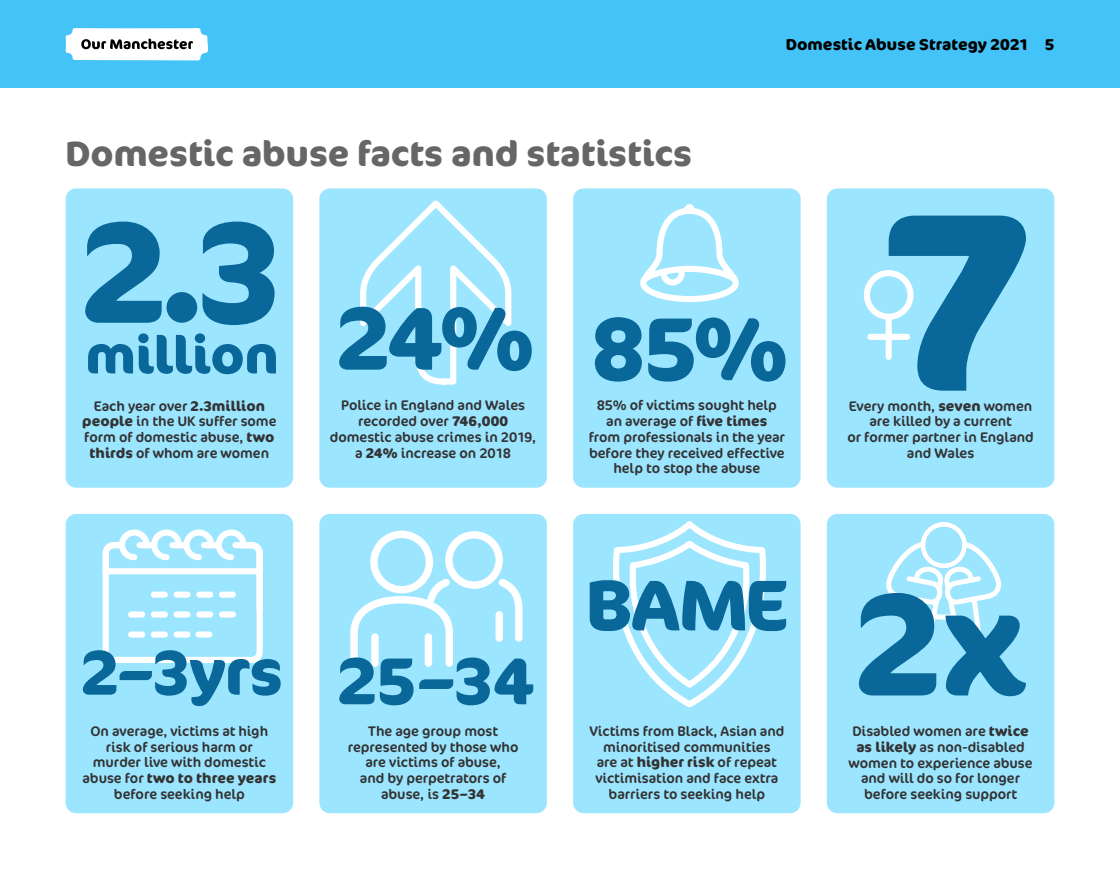
<style>
.page{position:relative;width:1120px;height:896px;background:#fff}
.page>*{position:absolute;margin:0;border:0;box-sizing:border-box;transform-origin:0 0}
.t1{font:700 71.75px "Cocon Pro";color:#096799}
.t2{font:700 52.15px "Cocon Pro";letter-spacing:-.01em;color:#096799}
.H1_Chapter_heading_i{font:700 35px "Cocon Pro";color:#666}
.t3{font:700 15.75px "Cocon Pro";letter-spacing:.005em;color:#000}
.t4{font:14px/15.8px "Cocon Pro";letter-spacing:-.005em;color:#333;text-align:center}
.s1{font-weight:700}
</style>
<div class="page">
<div style="left:0;top:0;width:1120px;height:88px;background:#43c3f7"></div>
<svg style="left:66px;top:28px;width:142px;height:32px"></svg>
<div style="left:66px;top:514px;width:227px;height:299px;background:#9be5ff;border-radius:10px"></div>
<div style="left:319px;top:514px;width:228px;height:299px;background:#9be5ff;border-radius:10px"></div>
<div style="left:573px;top:514px;width:228px;height:299px;background:#9be5ff;border-radius:10px"></div>
<div style="left:827px;top:514px;width:227px;height:299px;background:#9be5ff;border-radius:10px"></div>
<div style="left:319px;top:188px;width:228px;height:300px;background:#9be5ff;border-radius:10px"></div>
<div style="left:573px;top:188px;width:228px;height:300px;background:#9be5ff;border-radius:10px"></div>
<div style="left:827px;top:188px;width:227px;height:300px;background:#9be5ff;border-radius:10px"></div>
<div style="left:66px;top:188px;width:227px;height:300px;background:#9be5ff;border-radius:10px"></div>
<svg style="left:85px;top:222px;width:190px;height:103px"></svg>
<svg style="left:339px;top:200px;width:193px;height:185px"></svg>
<svg style="left:595px;top:317px;width:191px;height:65px"></svg>
<svg style="left:889px;top:216px;width:137px;height:175px"></svg>
<div style="left:445px;top:531px;width:58px;height:58px;border:7px solid #fff;border-radius:50%"></div>
<div style="left:370px;top:531px;width:63px;height:62px;border:7px solid #fff;border-radius:50%"></div>
<div style="left:920px;top:522px;width:47px;height:46px;border:5px solid #fff;border-radius:50%"></div>
<svg style="left:83px;top:529px;width:198px;height:177px"></svg>
<svg style="left:339px;top:573px;width:194px;height:132px"></svg>
<svg style="left:859px;top:538px;width:167px;height:158px"></svg>
<svg style="left:613px;top:524px;width:153px;height:184px"></svg>
<svg style="left:640px;top:204px;width:99px;height:99px"></svg>
<div style="left:864px;top:270px;width:50px;height:50px;border:6px solid #fff;border-radius:50%"></div>
<div style="left:886px;top:317px;width:6px;height:40px;background:#fff"></div>
<div style="left:870px;top:334px;width:37px;height:6px;background:#fff"></div>
<h1 class="H1_Chapter_heading_i" style="left:66px;top:130px;width:628px">Domestic abuse facts and statistics</h1>
<p class="t3" style="left:786px;top:34px;width:270px">Domestic Abuse Strategy 2021 5</p>
<p class="t2" style="left:85px;top:319px;width:195px">million</p>
<p class="t4" style="left:82px;top:398px;width:196px">Each year over <span class="s1">2.3million people</span> in the UK suffer some form of domestic abuse, <span class="s1">two thirds</span> of whom are women</p>
<p class="t4" style="left:330px;top:397px;width:208px">Police in England and Wales recorded over <span class="s1">746,000 </span>domestic abuse crimes in 2019, a <span class="s1">24%</span> increase on 2018</p>
<p class="t4" style="left:589px;top:397px;width:198px">85% of victims sought help an average of <span class="s1">five times<br></span>from professionals in the year before they received effective help to stop the abuse</p>
<p class="t4" style="left:847px;top:398px;width:188px">Every month, <span class="s1">seven</span> women are killed by a current<br>or former partner in England and Wales</p>
<p class="t1" style="left:585px;top:556px;width:204px">BAME</p>
<p class="t4" style="left:83px;top:723px;width:195px">On average, victims at high risk of serious harm or murder live with domestic abuse for <span class="s1">two to three years </span>before seeking help</p>
<p class="t4" style="left:348px;top:723px;width:172px">The age group most represented by those who are victims of abuse,<br>and by perpetrators of abuse, is <span class="s1">25–34</span></p>
<p class="t4" style="left:589px;top:723px;width:197px">Victims from Black, Asian and minoritised communities<br>are at <span class="s1">higher risk</span> of repeat victimisation and face extra barriers to seeking help</p>
<p class="t4" style="left:849px;top:723px;width:186px">Disabled women are <span class="s1">twice as likely</span> as non-disabled women to experience abuse and will do so for longer before seeking support</p>
</div>
